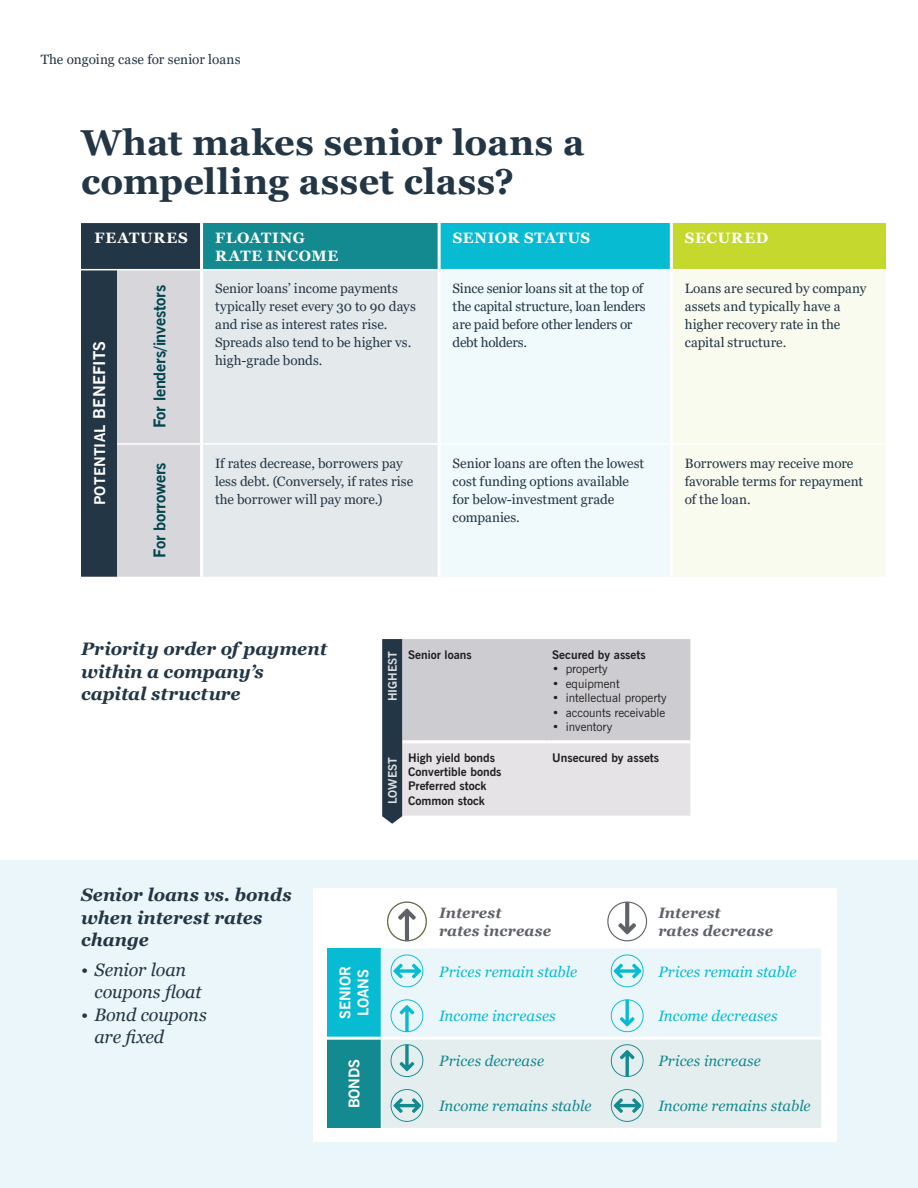
<style>
.page{position:relative;width:918px;height:1188px;background:#fff}
.page>*{position:absolute;margin:0;border:0;box-sizing:border-box;transform-origin:0 0}
.t1{font:700 36px/39px "Georgia";letter-spacing:.005em;color:#233645}
.t2{font:italic 700 18px/22.5px "Georgia";color:#233645}
.t3{font:italic 18px/22.5px "Georgia";letter-spacing:-.01em;color:#233645}
.Body{font:700 16.5px "News Gothic BT";letter-spacing:-.015em;color:#00464e}
.t4{font:italic 15px "Georgia";color:#07bbd3}
.t5{font:italic 15px "Georgia";color:#138990}
.t6{font:700 15px/18px "Georgia";letter-spacing:.045em;color:#fff}
.t7{font:italic 700 15px/18px "Georgia";letter-spacing:.005em;color:#5f6369}
.Body-2{font:700 15px "News Gothic BT";letter-spacing:.02em;color:#fff}
.Body-3{font:700 15px/18px "News Gothic BT";letter-spacing:-.01em;color:#fff}
.Body-4{font:13.5px/18px "Georgia";letter-spacing:-.005em;color:#233645}
.t8{font:700 12px "News Gothic BT";color:#231f20}
.t9{font:12px "News Gothic BT";color:#231f20}
.t10{font:700 12px "News Gothic BT";color:#dddde0}
.s1{font-size:16.5px}
</style>
<div class="page">
<div style="left:0;top:861px;width:918px;height:327px;background:#eaf6f9"></div>
<div style="left:202px;top:223px;width:237px;height:47px;background:#138990"></div>
<div style="left:439px;top:223px;width:232px;height:47px;background:#07bbd3"></div>
<div style="left:671px;top:223px;width:215px;height:47px;background:#c4d82d"></div>
<svg style="left:81px;top:223px;width:119px;height:354px;background:#9097a0"></svg>
<div style="left:203px;top:270px;width:235px;height:307px;background:#e4eaec"></div>
<div style="left:441px;top:271px;width:229px;height:306px;background:#f0f9fb"></div>
<div style="left:673px;top:271px;width:212px;height:306px;background:#f9fbef"></div>
<hr style="left:81px;top:269px;width:36px;height:1px;background:#fff">
<hr style="left:117px;top:269px;width:85px;height:1px;background:#fff">
<hr style="left:202px;top:269px;width:236px;height:1px;background:#fff">
<hr style="left:441px;top:269px;width:229px;height:1px;background:#fff">
<hr style="left:673px;top:269px;width:213px;height:1px;background:#fff">
<hr style="left:117px;top:443px;width:85px;height:2px;background:#fff">
<hr style="left:202px;top:443px;width:236px;height:2px;background:#fff">
<hr style="left:441px;top:443px;width:229px;height:2px;background:#fff">
<hr style="left:673px;top:443px;width:213px;height:2px;background:#fff">
<hr style="left:200px;top:223px;width:3px;height:46px;background:#fff">
<hr style="left:438px;top:223px;width:3px;height:47px;background:#fff">
<hr style="left:670px;top:223px;width:3px;height:47px;background:#fff">
<div style="left:313px;top:888px;width:524px;height:253px;background:#fff"></div>
<div style="left:327px;top:948px;width:54px;height:90px;background:#07bbd3"></div>
<div style="left:327px;top:1038px;width:54px;height:90px;background:#138990"></div>
<hr style="left:327px;top:1037px;width:54px;height:3px;background:#fff">
<svg style="left:381px;top:901px;width:440px;height:227px"></svg>
<svg style="left:382px;top:639px;width:308px;height:185px;background:#cbcbcf"></svg>
<p class="Body-4" style="left:41px;top:51px;width:201px">The ongoing case for senior loans</p>
<p class="t1" style="left:81px;top:124px;width:505px">What makes senior loans a compelling asset class?</p>
<p class="t6" style="left:95px;top:229px;width:95px">FEATURES</p>
<p class="t6" style="left:215px;top:229px;width:124px">FLOATING<br>RATE INCOME</p>
<p class="t6" style="left:453px;top:229px;width:139px">SENIOR STATUS</p>
<p class="t6" style="left:685px;top:229px;width:85px">SECURED</p>
<p class="Body-2" style="left:91px;top:505px;width:166px;rotate:-90deg">POTENTIAL <span class="s1">BENEFITS</span></p>
<p class="Body" style="left:150px;top:428px;width:145px;rotate:-90deg">For lenders/investors</p>
<p class="Body-4" style="left:215px;top:280px;width:202px">Senior loans’ income payments typically reset every 30 to 90 days and rise as interest rates rise.<br>Spreads also tend to be higher vs. high-grade bonds.</p>
<p class="Body-4" style="left:453px;top:280px;width:195px">Since senior loans sit at the top of the capital structure, loan lenders are paid before other lenders or debt holders.</p>
<p class="Body-4" style="left:685px;top:280px;width:183px">Loans are secured by company assets and typically have a higher recovery rate in the capital structure.</p>
<p class="Body" style="left:150px;top:558px;width:97px;rotate:-90deg">For borrowers</p>
<p class="Body-4" style="left:215px;top:454px;width:200px">If rates decrease, borrowers pay less debt. (Conversely, if rates rise the borrower will pay more.)</p>
<p class="Body-4" style="left:453px;top:454px;width:193px">Senior loans are often the lowest cost funding options available for below-investment grade companies.</p>
<p class="Body-4" style="left:685px;top:454px;width:180px">Borrowers may receive more favorable terms for repayment of the loan.</p>
<p class="t2" style="left:81px;top:638px;width:248px">Priority order of payment within a company’s capital structure</p>
<p class="t8" style="left:408px;top:647px;width:65px">Senior loans</p>
<p class="t8" style="left:552px;top:647px;width:95px">Secured by assets</p>
<p class="t10" style="left:385px;top:701px;width:52px;rotate:-90deg">HIGHEST</p>
<p class="t9" style="left:552px;top:662px;width:57px">• property</p>
<p class="t9" style="left:552px;top:676px;width:69px">• equipment</p>
<p class="t9" style="left:552px;top:691px;width:116px">• intellectual property</p>
<p class="t9" style="left:552px;top:705px;width:115px">• accounts receivable</p>
<p class="t9" style="left:552px;top:719px;width:62px">• inventory</p>
<p class="t2" style="left:81px;top:884px;width:212px">Senior loans vs. bonds when interest rates change</p>
<p class="t3" style="left:94px;top:958px;width:109px;text-indent:-14px">• Senior loan coupons float</p>
<p class="t3" style="left:94px;top:1003px;width:114px;text-indent:-14px">• Bond coupons are fixed</p>
<p class="t10" style="left:385px;top:804px;width:48px;rotate:-90deg">LOWEST</p>
<p class="t8" style="left:408px;top:750px;width:88px">High yield bonds</p>
<p class="t8" style="left:408px;top:765px;width:95px">Convertible bonds</p>
<p class="t8" style="left:408px;top:779px;width:80px">Preferred stock</p>
<p class="t8" style="left:408px;top:793px;width:78px">Common stock</p>
<p class="t8" style="left:552px;top:750px;width:108px">Unsecured by assets</p>
<p class="t7" style="left:439px;top:904px;width:113px">Interest<br>rates increase</p>
<p class="t7" style="left:658px;top:904px;width:116px">Interest<br>rates decrease</p>
<p class="Body-3" style="left:336px;top:1019px;width:54px;rotate:-90deg">SENIOR<br>LOANS</p>
<p class="t4" style="left:439px;top:962px;width:139px">Prices remain stable</p>
<p class="t4" style="left:658px;top:962px;width:139px">Prices remain stable</p>
<p class="t4" style="left:439px;top:1007px;width:118px">Income increases</p>
<p class="t4" style="left:658px;top:1007px;width:121px">Income decreases</p>
<p class="Body-3" style="left:345px;top:1108px;width:51px;rotate:-90deg">BONDS</p>
<p class="t5" style="left:439px;top:1052px;width:106px">Prices decrease</p>
<p class="t5" style="left:658px;top:1052px;width:104px">Prices increase</p>
<p class="t5" style="left:439px;top:1097px;width:154px">Income remains stable</p>
<p class="t5" style="left:658px;top:1097px;width:154px">Income remains stable</p>
</div>
